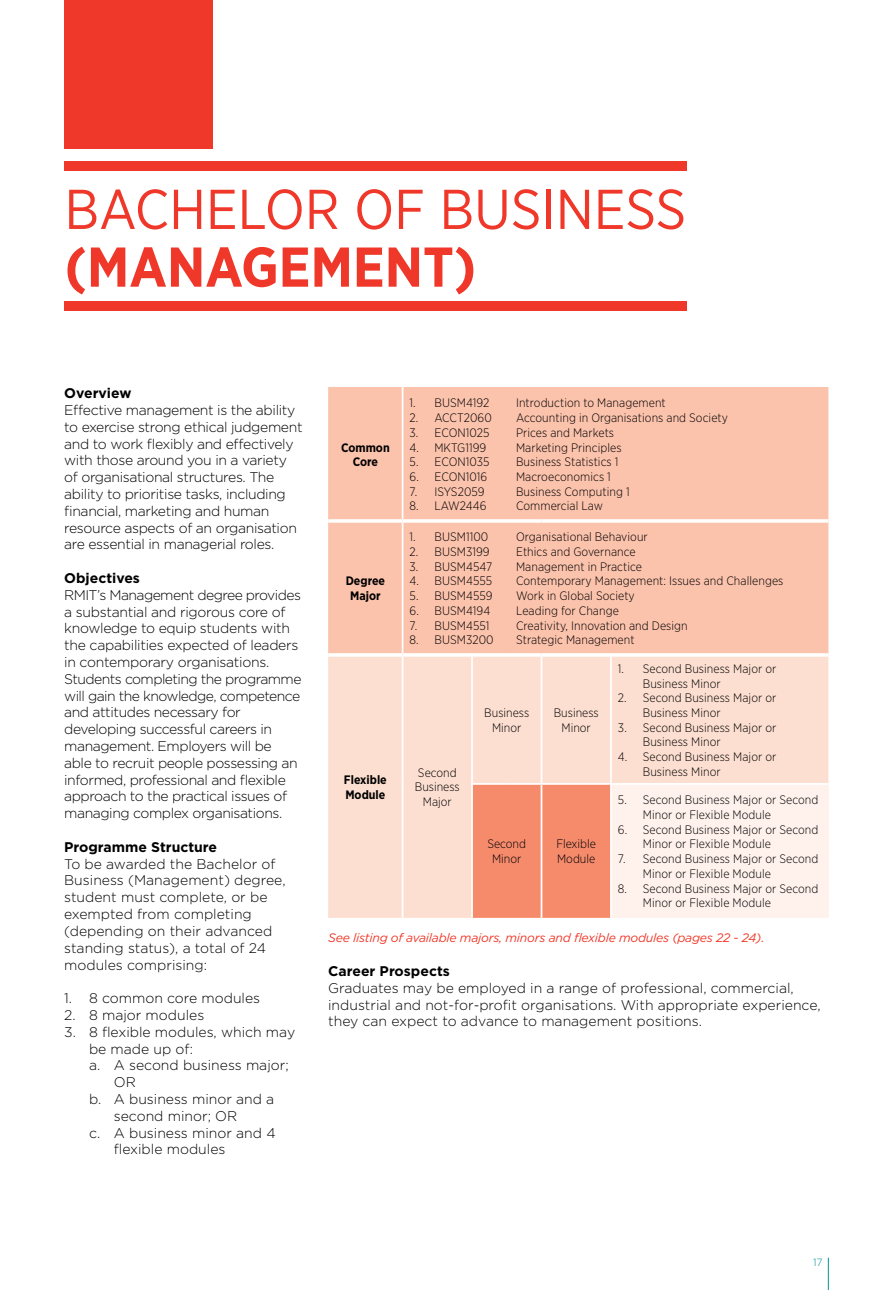
<style>
.page{position:relative;width:893px;height:1290px;background:#fff}
.page>*{position:absolute;margin:0;border:0;box-sizing:border-box;transform-origin:0 0}
.t1{font:56px "Gotham Narrow";color:#ef3829}
.t2{font:700 56px "Gotham Narrow";color:#ef3829}
.t3{font:300 14px/16.8px "Gotham";letter-spacing:-.025em;color:#000}
.t4{font:300 14px/16.8px "Gotham";color:#000}
.t5{font:700 14px "Gotham";color:#000}
.t6{font:300 12.25px/14.7px "Gotham Narrow";letter-spacing:.005em;color:#000}
.t7{font:italic 12.25px "Gotham";letter-spacing:-.02em;color:#ef3829}
.t8{font:700 12.25px/14.7px "Gotham Narrow";color:#000;text-align:center}
.t9{font:300 10.5px "Gotham";color:#009597}
</style>
<div class="page">
<hr style="left:828px;top:1258px;width:1px;height:32px;background:#009597">
<div style="left:64px;top:301px;width:623px;height:10px;background:#ef3829"></div>
<div style="left:64px;top:162px;width:623px;height:9px;background:#ef3829"></div>
<div style="left:64px;top:0;width:149px;height:149px;background:#ef3829"></div>
<div style="left:328px;top:387px;width:500px;height:266px;background:#fbc2ac"></div>
<div style="left:328px;top:657px;width:500px;height:261px;background:#fddfd1"></div>
<div style="left:473px;top:785px;width:137px;height:133px;background:#f68b6c"></div>
<div style="left:611px;top:784px;width:217px;height:134px;background:#fff2ec"></div>
<hr style="left:402px;top:387px;width:1px;height:132px;background:#fff">
<hr style="left:402px;top:523px;width:1px;height:130px;background:#fff">
<hr style="left:402px;top:657px;width:1px;height:127px;background:#fff">
<hr style="left:402px;top:784px;width:1px;height:134px;background:#fff">
<hr style="left:471px;top:657px;width:2px;height:127px;background:#fff">
<hr style="left:471px;top:784px;width:2px;height:134px;background:#fff">
<hr style="left:541px;top:657px;width:1px;height:126px;background:#fff">
<hr style="left:610px;top:657px;width:2px;height:126px;background:#fff">
<svg style="left:328px;top:519px;width:75px;height:4px"></svg>
<hr style="left:472px;top:653px;width:37px;height:4px;background:#fef9f7">
<svg style="left:328px;top:653px;width:75px;height:4px"></svg>
<hr style="left:473px;top:783px;width:36px;height:2px;background:#fff">
<hr style="left:509px;top:783px;width:32px;height:2px;background:#fff">
<hr style="left:541px;top:783px;width:70px;height:2px;background:#fff">
<hr style="left:611px;top:783px;width:217px;height:2px;background:#fff">
<hr style="left:541px;top:785px;width:1px;height:133px;background:#fff">
<hr style="left:610px;top:785px;width:2px;height:133px;background:#fff">
<hr style="left:509px;top:653px;width:32px;height:4px;background:#fef8f6">
<svg style="left:541px;top:653px;width:70px;height:4px"></svg>
<svg style="left:403px;top:519px;width:69px;height:4px"></svg>
<svg style="left:472px;top:519px;width:37px;height:4px"></svg>
<svg style="left:509px;top:519px;width:32px;height:4px"></svg>
<svg style="left:541px;top:519px;width:70px;height:4px"></svg>
<svg style="left:611px;top:519px;width:217px;height:4px"></svg>
<h1 class="t1" style="left:64px;top:174px;width:623px">BACHELOR OF BUSINESS</h1>
<h1 class="t2" style="left:64px;top:231px;width:413px">(MANAGEMENT)</h1>
<p class="t5" style="left:64px;top:384px;width:69px">Overview</p>
<p class="t3" style="left:64px;top:401px;width:240px">Effective management is the ability to exercise strong ethical judgement and to work flexibly and effectively with those around you in a variety of organisational structures. The ability to prioritise tasks, including financial, marketing and human resource aspects of an organisation are essential in managerial roles.</p>
<p class="t5" style="left:64px;top:569px;width:77px">Objectives</p>
<p class="t3" style="left:64px;top:586px;width:239px">RMIT’s Management degree provides a substantial and rigorous core of knowledge to equip students with the capabilities expected of leaders in contemporary organisations.<br>Students completing the programme will gain the knowledge, competence and attitudes necessary for developing successful careers in management. Employers will be able to recruit people possessing an informed, professional and flexible approach to the practical issues of managing complex organisations.</p>
<p class="t5" style="left:64px;top:837px;width:154px">Programme Structure</p>
<p class="t4" style="left:64px;top:855px;width:223px">To be awarded the Bachelor of<br>Business (Management) degree, student must complete, or be exempted from completing (depending on their advanced standing status), a total of 24 modules comprising:</p>
<p class="t4" style="left:64px;top:989px;width:198px">1. 8 common core modules</p>
<p class="t4" style="left:64px;top:1006px;width:142px">2. 8 major modules</p>
<p class="t4" style="left:64px;top:1023px;width:233px">3. 8 flexible modules, which may</p>
<p class="t4" style="left:89px;top:1040px;width:105px">be made up of:</p>
<p class="t4" style="left:89px;top:1056px;width:201px">a. A second business major;</p>
<p class="t3" style="left:114px;top:1073px;width:24px">OR</p>
<p class="t4" style="left:89px;top:1090px;width:187px">b. A business minor and a</p>
<p class="t4" style="left:114px;top:1107px;width:125px">second minor; OR</p>
<p class="t4" style="left:89px;top:1124px;width:188px">c. A business minor and 4</p>
<p class="t4" style="left:114px;top:1140px;width:113px">flexible modules</p>
<p class="t8" style="left:341px;top:440px;width:50px">Common<br>Core</p>
<p class="t8" style="left:346px;top:574px;width:41px">Degree<br>Major</p>
<p class="t6" style="left:410px;top:395px;width:81px">1. BUSM4192</p>
<p class="t6" style="left:410px;top:410px;width:84px">2. ACCT2060</p>
<p class="t6" style="left:410px;top:425px;width:81px">3. ECON1025</p>
<p class="t6" style="left:410px;top:439px;width:78px">4. MKTG1199</p>
<p class="t6" style="left:410px;top:454px;width:81px">5. ECON1035</p>
<p class="t6" style="left:410px;top:469px;width:79px">6. ECON1016</p>
<p class="t6" style="left:410px;top:484px;width:77px">7. ISYS2059</p>
<p class="t6" style="left:410px;top:498px;width:79px">8. LAW2446</p>
<p class="t6" style="left:410px;top:529px;width:80px">1. BUSM1100</p>
<p class="t6" style="left:410px;top:544px;width:82px">2. BUSM3199</p>
<p class="t6" style="left:410px;top:559px;width:84px">3. BUSM4547</p>
<p class="t6" style="left:410px;top:573px;width:84px">4. BUSM4555</p>
<p class="t6" style="left:410px;top:588px;width:84px">5. BUSM4559</p>
<p class="t6" style="left:410px;top:603px;width:82px">6. BUSM4194</p>
<p class="t6" style="left:410px;top:618px;width:81px">7. BUSM4551</p>
<p class="t6" style="left:410px;top:632px;width:86px">8. BUSM3200</p>
<p class="t6" style="left:516px;top:395px;width:213px">Introduction to Management<br>Accounting in Organisations and Society<br>Prices and Markets<br>Marketing Principles<br>Business Statistics 1<br>Macroeconomics 1<br>Business Computing 1<br>Commercial Law</p>
<p class="t6" style="left:516px;top:529px;width:269px">Organisational Behaviour<br>Ethics and Governance<br>Management in Practice<br>Contemporary Management: Issues and Challenges<br>Work in Global Society<br>Leading for Change<br>Creativity, Innovation and Design<br>Strategic Management</p>
<p class="t6" style="left:643px;top:661px;width:135px;text-indent:-25px">1. Second Business Major or<br>Business Minor</p>
<p class="t6" style="left:643px;top:690px;width:135px;text-indent:-25px">2. Second Business Major or<br>Business Minor</p>
<p class="t6" style="left:643px;top:720px;width:135px;text-indent:-25px">3. Second Business Major or<br>Business Minor</p>
<p class="t6" style="left:643px;top:749px;width:135px;text-indent:-25px">4. Second Business Major or<br>Business Minor</p>
<p class="t6" style="left:484px;top:705px;width:46px;text-align:center">Business<br>Minor</p>
<p class="t6" style="left:554px;top:705px;width:46px;text-align:center">Business<br>Minor</p>
<p class="t8" style="left:344px;top:772px;width:44px;text-align:left">Flexible<br>Module</p>
<p class="t6" style="left:415px;top:765px;width:46px;text-align:center">Second<br>Business<br>Major</p>
<p class="t6" style="left:643px;top:792px;width:177px;text-indent:-25px">5. Second Business Major or Second<br>Minor or Flexible Module</p>
<p class="t6" style="left:643px;top:822px;width:177px;text-indent:-25px">6. Second Business Major or Second<br>Minor or Flexible Module</p>
<p class="t6" style="left:643px;top:851px;width:177px;text-indent:-25px">7. Second Business Major or Second<br>Minor or Flexible Module</p>
<p class="t6" style="left:643px;top:880px;width:177px;text-indent:-25px">8. Second Business Major or Second<br>Minor or Flexible Module</p>
<p class="t7" style="left:328px;top:930px;width:438px">See listing of available majors, minors and flexible modules (pages 22 - 24).</p>
<p class="t5" style="left:328px;top:962px;width:123px">Career Prospects</p>
<p class="t4" style="left:328px;top:979px;width:494px">Graduates may be employed in a range of professional, commercial, industrial and not-for-profit organisations. With appropriate experience, they can expect to advance to management positions.</p>
<p class="t6" style="left:487px;top:836px;width:40px;text-align:center">Second<br>Minor</p>
<p class="t6" style="left:556px;top:836px;width:41px">Flexible<br>Module</p>
<p class="t9" style="left:813px;top:1256px;width:11px">17</p>
</div>
